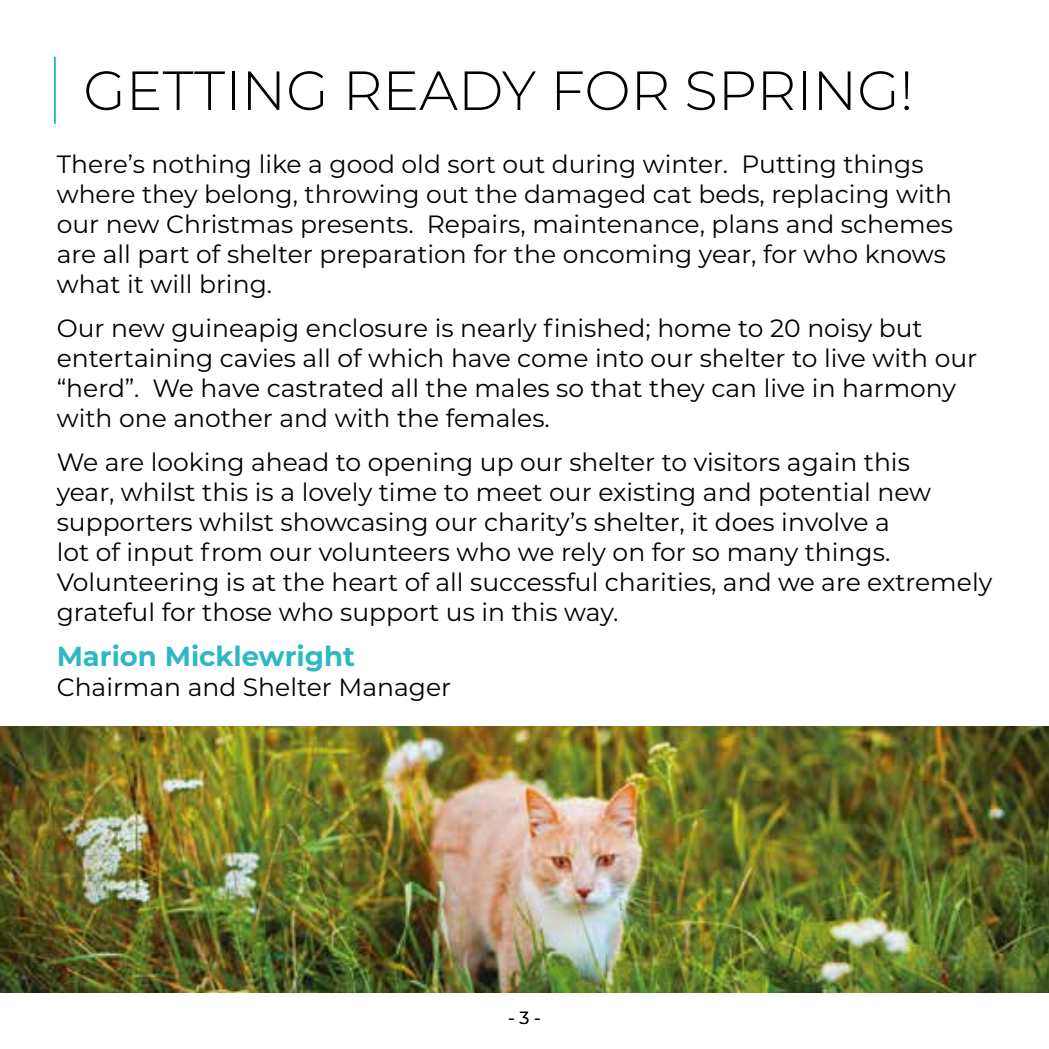
<style>
.page{position:relative;width:1049px;height:1049px;background:#fff}
.page>*{position:absolute;margin:0;border:0;box-sizing:border-box;transform-origin:0 0}
.t1{font:300 55px "Montserrat";color:#000}
.t2{font:700 27.5px "Montserrat";color:#2db8c5}
.t3{font:25px/30px "Montserrat";color:#000}
.t4{font:17.5px "Montserrat";color:#000}
</style>
<div class="page">
<hr style="left:54px;top:57px;width:2px;height:67px;background:#2db8c5">
<img style="left:0;top:726px;width:1049px;height:266px">
<h1 class="t1" style="left:83px;top:53px;width:832px">GETTING READY FOR SPRING!</h1>
<p class="t3" style="left:57px;top:148px;width:898px">There’s nothing like a good old sort out during winter. Putting things where they belong, throwing out the damaged cat beds, replacing with our new Christmas presents. Repairs, maintenance, plans and schemes are all part of shelter preparation for the oncoming year, for who knows what it will bring.</p>
<p class="t3" style="left:57px;top:312px;width:922px">Our new guineapig enclosure is nearly finished; home to 20 noisy but entertaining cavies all of which have come into our shelter to live with our “herd”. We have castrated all the males so that they can live in harmony with one another and with the females.</p>
<p class="t3" style="left:57px;top:447px;width:937px">We are looking ahead to opening up our shelter to visitors again this<br>year, whilst this is a lovely time to meet our existing and potential new supporters whilst showcasing our charity’s shelter, it does involve a<br>lot of input from our volunteers who we rely on for so many things.<br>Volunteering is at the heart of all successful charities, and we are extremely grateful for those who support us in this way.</p>
<p class="t2" style="left:57px;top:636px;width:300px">Marion Micklewright</p>
<p class="t3" style="left:57px;top:671px;width:396px">Chairman and Shelter Manager</p>
<p class="t4" style="left:508px;top:1006px;width:34px">- 3 -</p>
</div>
